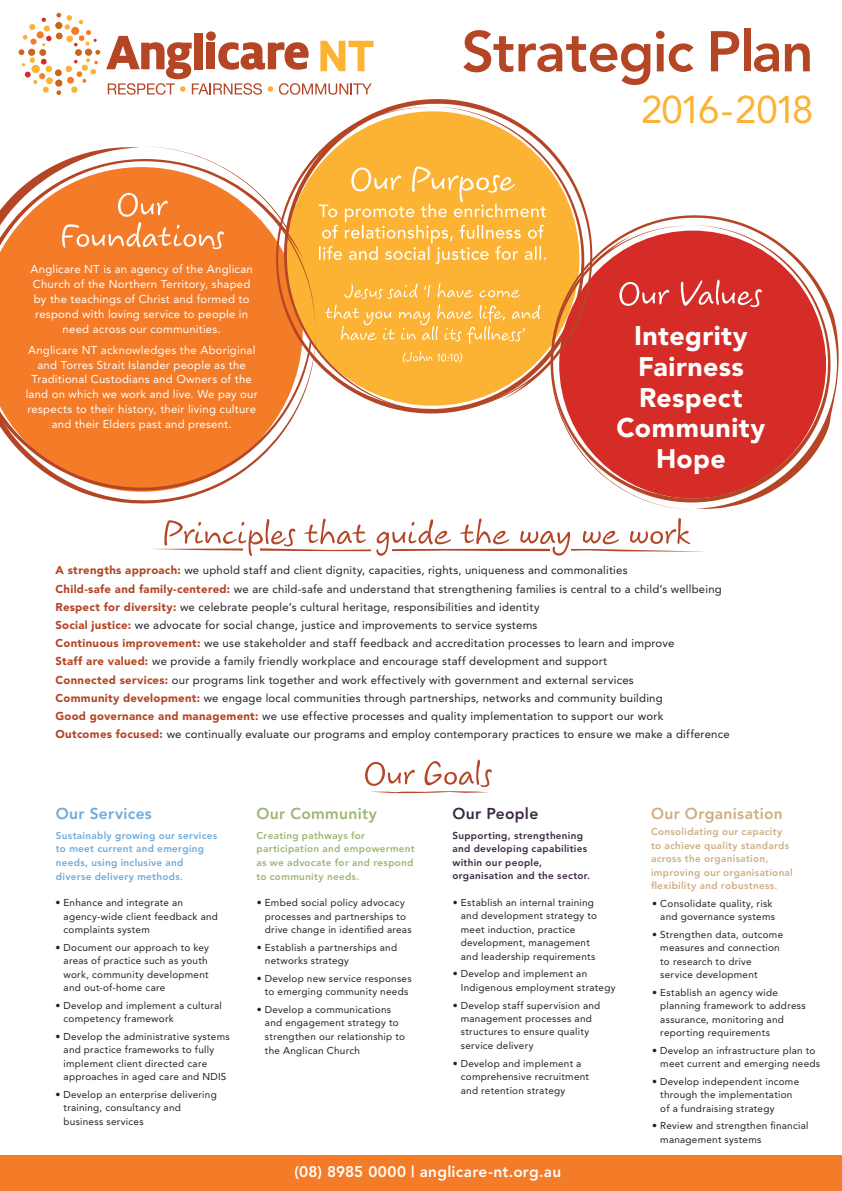
<style>
.page{position:relative;width:842px;height:1191px;background:#fff}
.page>*{position:absolute;margin:0;border:0;box-sizing:border-box;transform-origin:0 0}
.t1{font:800 56.8px "Avenir";letter-spacing:-.025em;color:#b44626}
.t2{font:38.3px "Avenir";letter-spacing:-.08em;color:#fcb333}
.t3{font:900 26.7px/30.5px "Avenir";letter-spacing:.015em;color:#fff;text-align:center}
.t4{font:800 15.6px "Avenir";letter-spacing:.02em;color:#ceae84}
.t5{font:800 15.6px "Avenir";letter-spacing:.02em;color:#9db675}
.t6{font:800 15.6px "Avenir";letter-spacing:.02em;color:#70aad9}
.t7{font:800 15.6px "Avenir";letter-spacing:.02em;color:#3b2941}
.t8{font:800 15.3px "Avenir";letter-spacing:.02em;color:#fff}
.t9{font:11.4px/18.2px "Avenir";letter-spacing:.02em;color:#231f20}
.t10{font:11.4px/14.9px "Avenir";letter-spacing:.02em;color:#fff;text-align:center}
.t11{font:9.9px/13.5px "Avenir";letter-spacing:.025em;color:#231f20}
.t12{font:800 9.9px/13.5px "Avenir";letter-spacing:.03em;color:#ceae84}
.t13{font:800 9.9px/13.7px "Avenir";letter-spacing:.03em;color:#70aad9}
.t14{font:800 9.9px/13.5px "Avenir";letter-spacing:.03em;color:#3b2941}
.t15{font:800 9.9px/13.7px "Avenir";letter-spacing:.03em;color:#9db675}
.s1{font-weight:900;color:#b44626}
</style>
<div class="page">
<div style="left:0;top:1155px;width:842px;height:36px;background:#f47b27"></div>
<svg style="left:19px;top:13px;width:81px;height:82px"></svg>
<div style="left:194px;top:33px;width:9px;height:36px;background:#b44626"></div>
<svg style="left:206px;top:31px;width:10px;height:10px"></svg>
<svg style="left:106px;top:36px;width:268px;height:59px"></svg>
<svg style="left:150px;top:518px;width:555px;height:38px"></svg>
<svg style="left:558px;top:215px;width:281px;height:294px;fill:#d52c27"></svg>
<svg style="left:0;top:159px;width:297px;height:344px;fill:#f47b27"></svg>
<svg style="left:365px;top:759px;width:127px;height:34px"></svg>
<svg style="left:284px;top:99px;width:308px;height:312px;fill:#fcb333"></svg>
<p class="t10" style="left:30px;top:262px;width:224px">Anglicare NT is an agency of the Anglican Church of the Northern Territory, shaped by the teachings of Christ and formed to respond with loving service to people in need across our communities.</p>
<p class="t10" style="left:26px;top:342px;width:234px">Anglicare NT acknowledges the Aboriginal and Torres Strait Islander people as the Traditional Custodians and Owners of the land on which we work and live. We pay our respects to their history, their living culture and their Elders past and present.</p>
<h1 class="t1" style="left:462px;top:18px;width:353px">Strategic Plan</h1>
<h2 class="t2" style="left:641px;top:88px;width:174px">2016-2018</h2>
<h3 class="t3" style="left:616px;top:321px;width:150px">Integrity<br>Fairness<br>Respect<br>Community<br>Hope</h3>
<p class="t9" style="left:55px;top:561px;width:676px"><span class="s1">A strengths approach:</span> we uphold staff and client dignity, capacities, rights, uniqueness and commonalities<br><span class="s1">Child-safe and family-centered:</span> we are child-safe and understand that strengthening families is central to a child’s wellbeing <span class="s1">Respect for diversity:</span> we celebrate people’s cultural heritage, responsibilities and identity<br><span class="s1">Social justice:</span> we advocate for social change, justice and improvements to service systems<br><span class="s1">Continuous improvement:</span> we use stakeholder and staff feedback and accreditation processes to learn and improve<br><span class="s1">Staff are valued:</span> we provide a family friendly workplace and encourage staff development and support<br><span class="s1">Connected services:</span> our programs link together and work effectively with government and external services<br><span class="s1">Community development:</span> we engage local communities through partnerships, networks and community building<br><span class="s1">Good governance and management:</span> we use effective processes and quality implementation to support our work<br><span class="s1">Outcomes focused:</span> we continually evaluate our programs and employ contemporary practices to ensure we make a difference</p>
<h3 class="t6" style="left:56px;top:804px;width:97px">Our Services</h3>
<h3 class="t5" style="left:256px;top:804px;width:122px">Our Community</h3>
<h3 class="t7" style="left:452px;top:804px;width:87px">Our People</h3>
<h3 class="t4" style="left:651px;top:804px;width:133px">Our Organisation</h3>
<p class="t15" style="left:256px;top:828px;width:160px">Creating pathways for participation and empowerment as we advocate for and respond to community needs.</p>
<p class="t14" style="left:452px;top:828px;width:139px">Supporting, strengthening and developing capabilities within our people, organisation and the sector.</p>
<p class="t12" style="left:651px;top:825px;width:143px">Consolidating our capacity to achieve quality standards across the organisation, improving our organisational flexibility and robustness.</p>
<p class="t13" style="left:56px;top:828px;width:163px">Sustainably growing our services to meet current and emerging needs, using inclusive and diverse delivery methods.</p>
<p class="t11" style="left:64px;top:896px;width:156px;text-indent:-8px">• Enhance and integrate an agency-wide client feedback and complaints system</p>
<p class="t11" style="left:64px;top:940px;width:147px;text-indent:-8px">• Document our approach to key areas of practice such as youth work, community development and out-of-home care</p>
<p class="t11" style="left:64px;top:998px;width:160px;text-indent:-8px">• Develop and implement a cultural competency framework</p>
<p class="t11" style="left:64px;top:1029px;width:168px;text-indent:-8px">• Develop the administrative systems and practice frameworks to fully implement client directed care approaches in aged care and NDIS</p>
<p class="t11" style="left:64px;top:1087px;width:155px;text-indent:-8px">• Develop an enterprise delivering training, consultancy and business services</p>
<p class="t11" style="left:265px;top:896px;width:148px;text-indent:-8px">• Embed social policy advocacy processes and partnerships to drive change in identified areas</p>
<p class="t11" style="left:265px;top:940px;width:134px;text-indent:-8px">• Establish a partnerships and networks strategy</p>
<p class="t11" style="left:257px;top:971px;width:156px;text-align:center">• Develop new service responses to emerging community needs</p>
<p class="t11" style="left:265px;top:1002px;width:142px;text-indent:-8px">• Develop a communications and engagement strategy to strengthen our relationship to the Anglican Church</p>
<p class="t11" style="left:461px;top:896px;width:138px;text-indent:-8px">• Establish an internal training and development strategy to meet induction, practice development, management and leadership requirements</p>
<p class="t11" style="left:461px;top:967px;width:156px;text-indent:-8px">• Develop and implement an<br>Indigenous employment strategy</p>
<p class="t11" style="left:461px;top:998px;width:141px;text-indent:-8px">• Develop staff supervision and management processes and structures to ensure quality service delivery</p>
<p class="t11" style="left:461px;top:1056px;width:130px;text-indent:-8px">• Develop and implement a comprehensive recruitment and retention strategy</p>
<h3 class="t8" style="left:294px;top:1162px;width:268px">(08) 8985 0000 | anglicare-nt.org.au</h3>
<p class="t11" style="left:652px;top:896px;width:124px;text-align:right">• Consolidate quality, risk and governance systems</p>
<p class="t11" style="left:660px;top:927px;width:124px;text-indent:-8px">• Strengthen data, outcome measures and connection to research to drive service development</p>
<p class="t11" style="left:660px;top:985px;width:147px;text-indent:-8px">• Establish an agency wide planning framework to address assurance, monitoring and reporting requirements</p>
<p class="t11" style="left:660px;top:1043px;width:161px;text-indent:-8px">• Develop an infrastructure plan to meet current and emerging needs</p>
<p class="t11" style="left:660px;top:1074px;width:140px;text-indent:-8px">• Develop independent income through the implementation of a fundraising strategy</p>
<p class="t11" style="left:660px;top:1119px;width:150px;text-indent:-8px">• Review and strengthen financial management systems</p>
</div>
